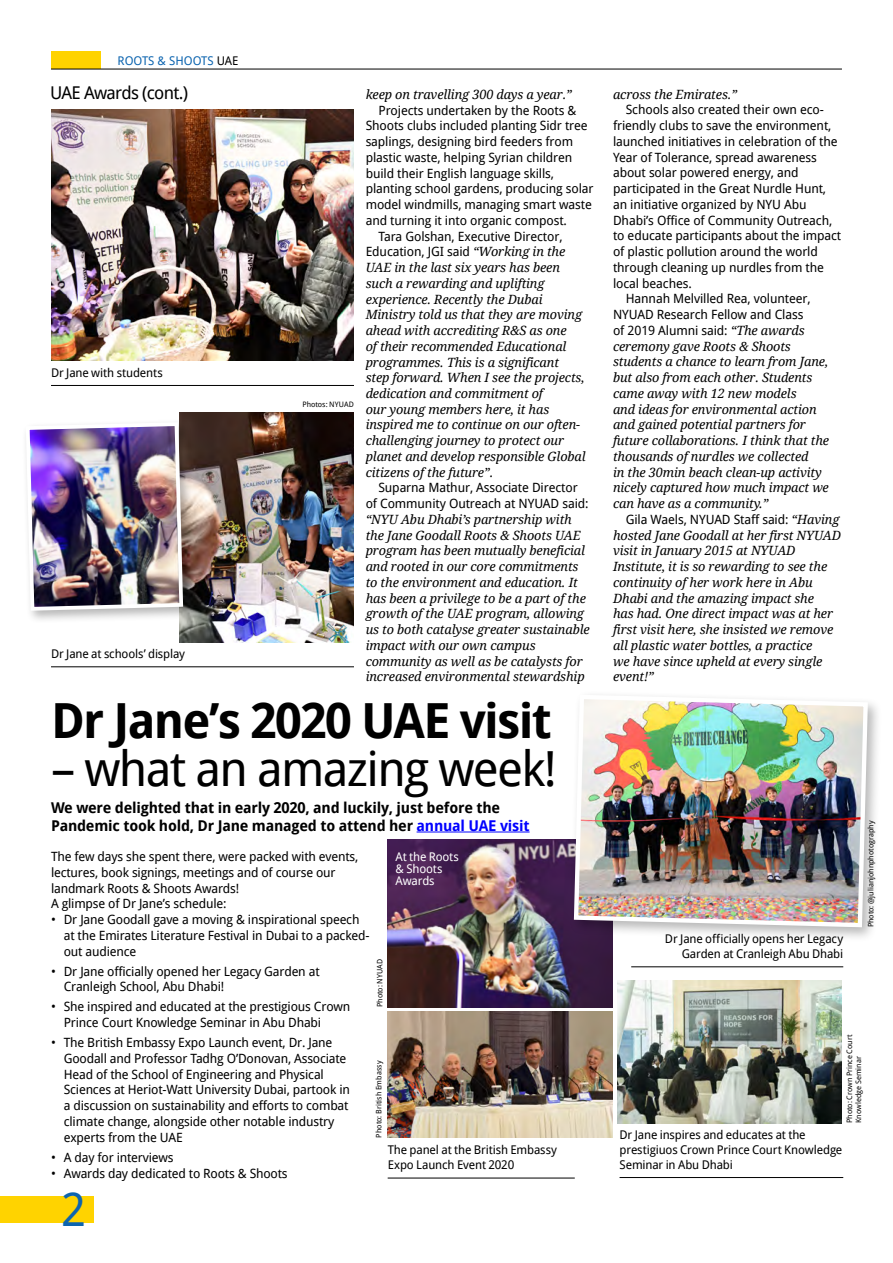
<style>
.page{position:relative;width:893px;height:1263px;background:#fff}
.page>*{position:absolute;margin:0;border:0;box-sizing:border-box;transform-origin:0 0}
.t1{font:700 48.45px "Droid Sans";letter-spacing:-.035em;color:#000}
.t2{font:48.45px "Droid Sans";letter-spacing:-.035em;color:#000}
.t3{font:45.9px "Droid Sans";color:#0c64af}
.t4{font:17.7px "Droid Sans";letter-spacing:-.04em;color:#000}
.t5{font:700 14.85px/18.1px "Droid Sans";letter-spacing:-.015em;color:#000}
.t6{font:italic 12.75px/15.8px "Droid Serif";letter-spacing:-.01em;color:#000}
.t7{font:12.75px/15.8px "Droid Sans";letter-spacing:-.015em;color:#000}
.t8{font:12px/15px "Droid Sans";letter-spacing:-.015em;color:#000}
.t9{font:12px/12px "Droid Sans";letter-spacing:-.015em;color:#fff}
.t10{font:12px "Droid Sans";color:#0c64af}
.t11{font:7.5px/9px "Droid Sans";color:#000}
.s1{color:#000}
.s2{font-family:"Droid Sans";font-style:normal}
.s3{color:#00f}
</style>
<div class="page">
<img style="left:51px;top:110px;width:303px;height:251px">
<img style="left:179px;top:412px;width:175px;height:230px">
<img style="left:388px;top:840px;width:224px;height:167px">
<img style="left:388px;top:1011px;width:224px;height:126px">
<img style="left:617px;top:981px;width:225px;height:142px">
<div style="left:0;top:1196px;width:94px;height:26px;background:#ffd300"></div>
<div style="left:51px;top:51px;width:50px;height:18px;background:#ffd300"></div>
<hr style="left:51px;top:69px;width:791px;height:1px;background:#000">
<div style="left:569px;top:690px;width:314px;height:252px;background:#000;opacity:.29"></div>
<img style="left:572px;top:692px;width:298px;height:237px">
<div style="left:22px;top:418px;width:174px;height:206px;background:#000;opacity:.29"></div>
<img style="left:24px;top:420px;width:161px;height:193px">
<hr style="left:51px;top:666px;width:303px;height:1px;background:#000">
<hr style="left:51px;top:385px;width:303px;height:1px;background:#000">
<hr style="left:631px;top:966px;width:212px;height:1px;background:#000">
<hr style="left:620px;top:1177px;width:223px;height:1px;background:#000">
<hr style="left:388px;top:1178px;width:187px;height:1px;background:#000">
<hr style="left:417px;top:832px;width:113px;height:1px;background:#00f">
<p class="t10" style="left:118px;top:53px;width:122px">ROOTS &amp; SHOOTS <span class="s1">UAE</span></p>
<p class="t4" style="left:50px;top:83px;width:139px">UAE Awards (cont.)</p>
<p class="t8" style="left:51px;top:365px;width:113px">Dr Jane with students</p>
<p class="t8" style="left:51px;top:646px;width:136px">Dr Jane at schools’ display</p>
<p class="t11" style="left:302px;top:400px;width:53px">Photos: NYUAD</p>
<p class="t6" style="left:366px;top:86px;width:208px">keep on travelling 300 days a year.”</p>
<p class="t7" style="left:366px;top:102px;width:229px;text-indent:13px">Projects undertaken by the Roots &amp; Shoots clubs included planting Sidr tree saplings, designing bird feeders from plastic waste, helping Syrian children build their English language skills, planting school gardens, producing solar model windmills, managing smart waste and turning it into organic compost.</p>
<p class="t6" style="left:366px;top:228px;width:221px;text-indent:13px"><span class="s2">Tara Golshan, Executive Director, Education, JGI said</span> “Working in the UAE in the last six years has been such a rewarding and uplifting experience. Recently the Dubai Ministry told us that they are moving ahead with accrediting R&amp;S as one<br>of their recommended Educational programmes. This is a significant step forward. When I see the projects, dedication and commitment of<br>our young members here, it has inspired me to continue on our often&shy;challenging journey to protect our planet and develop responsible Global citizens of the future”.</p>
<p class="t6" style="left:366px;top:480px;width:226px;text-indent:13px"><span class="s2">Suparna Mathur, Associate Director of Community Outreach at NYUAD said: </span>“NYU Abu Dhabi’s partnership with the Jane Goodall Roots &amp; Shoots UAE program has been mutually beneficial and rooted in our core commitments to the environment and education. It has been a privilege to be a part of the growth of the UAE program, allowing us to both catalyse greater sustainable impact with our own campus community as well as be catalysts for increased environmental stewardship</p>
<p class="t1" style="left:51px;top:693px;width:502px">Dr Jane’s 2020 UAE visit</p>
<p class="t2" style="left:51px;top:741px;width:507px">– what an amazing week!</p>
<p class="t5" style="left:51px;top:798px;width:480px">We were delighted that in early 2020, and luckily, just before the<br>Pandemic took hold, Dr Jane managed to attend her <span class="s3">annual UAE visit</span></p>
<p class="t7" style="left:51px;top:849px;width:309px">The few days she spent there, were packed with events, lectures, book signings, meetings and of course our landmark Roots &amp; Shoots Awards!</p>
<p class="t7" style="left:51px;top:896px;width:177px">A glimpse of Dr Jane’s schedule:</p>
<p class="t7" style="left:64px;top:912px;width:307px;text-indent:-13px">• Dr Jane Goodall gave a moving &amp; inspirational speech at the Emirates Literature Festival in Dubai to a packed&shy;out audience</p>
<p class="t7" style="left:64px;top:963px;width:257px;text-indent:-13px">• Dr Jane officially opened her Legacy Garden at<br>Cranleigh School, Abu Dhabi!</p>
<p class="t7" style="left:64px;top:999px;width:288px;text-indent:-13px">• She inspired and educated at the prestigious Crown<br>Prince Court Knowledge Seminar in Abu Dhabi</p>
<p class="t7" style="left:64px;top:1035px;width:288px;text-indent:-13px">• The British Embassy Expo Launch event, Dr. Jane Goodall and Professor Tadhg O’Donovan, Associate Head of the School of Engineering and Physical Sciences at Heriot-Watt University Dubai, partook in a discussion on sustainability and efforts to combat climate change, alongside other notable industry experts from the UAE</p>
<p class="t7" style="left:51px;top:1149px;width:124px">• A day for interviews</p>
<p class="t7" style="left:51px;top:1165px;width:238px">• Awards day dedicated to Roots &amp; Shoots</p>
<p class="t9" style="left:396px;top:850px;width:65px">At the Roots &amp; Shoots<br>Awards</p>
<p class="t11" style="left:375px;top:1007px;width:50px;rotate:-90deg">Photo: NYUAD</p>
<p class="t11" style="left:374px;top:1137px;width:78px;rotate:-90deg">Photo: British Embassy</p>
<p class="t8" style="left:388px;top:1142px;width:171px">The panel at the British Embassy<br>Expo Launch Event 2020</p>
<p class="t3" style="left:61px;top:1183px;width:27px">2</p>
<p class="t6" style="left:613px;top:86px;width:126px">across the Emirates.”</p>
<p class="t7" style="left:613px;top:102px;width:230px;text-indent:13px">Schools also created their own eco&shy;friendly clubs to save the environment, launched initiatives in celebration of the Year of Tolerance, spread awareness about solar powered energy, and participated in the Great Nurdle Hunt, an initiative organized by NYU Abu Dhabi’s Office of Community Outreach, to educate participants about the impact of plastic pollution around the world through cleaning up nurdles from the local beaches.</p>
<p class="t6" style="left:613px;top:291px;width:218px;text-indent:13px"><span class="s2">Hannah Melvilled Rea, volunteer, NYUAD Research Fellow and Class<br>of 2019 Alumni said:</span> “The awards ceremony gave Roots &amp; Shoots students a chance to learn from Jane, but also from each other. Students came away with 12 new models<br>and ideas for environmental action and gained potential partners for future collaborations. I think that the thousands of nurdles we collected<br>in the 30min beach clean-up activity nicely captured how much impact we can have as a community.”</p>
<p class="t6" style="left:613px;top:511px;width:229px;text-indent:13px"><span class="s2">Gila Waels, NYUAD Staff said:</span> “Having hosted Jane Goodall at her first NYUAD visit in January 2015 at NYUAD Institute, it is so rewarding to see the continuity of her work here in Abu Dhabi and the amazing impact she<br>has had. One direct impact was at her first visit here, she insisted we remove all plastic water bottles, a practice<br>we have since upheld at every single event!”</p>
<p class="t8" style="left:665px;top:931px;width:180px;text-align:right">Dr Jane officially opens her Legacy<br>Garden at Cranleigh Abu Dhabi</p>
<p class="t11" style="left:866px;top:927px;width:108px;rotate:-90deg">Photo: @julianjohnphotography</p>
<p class="t11" style="left:845px;top:1123px;width:90px;rotate:-90deg">Photo: Crown Prince Court<br>Knowledge Seminar</p>
<p class="t8" style="left:620px;top:1127px;width:224px">Dr Jane inspires and educates at the prestigiuos Crown Prince Court Knowledge<br>Seminar in Abu Dhabi</p>
</div>
